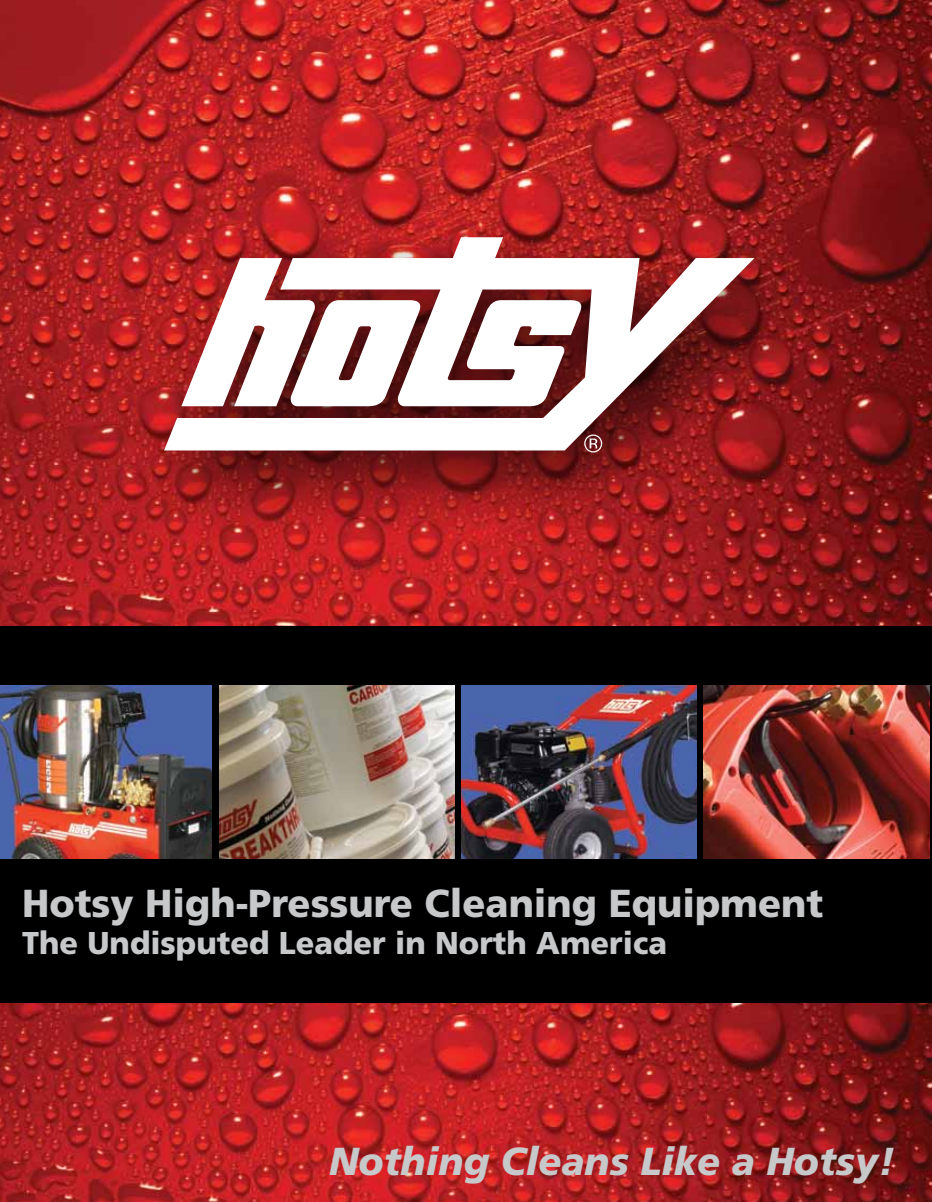
<style>
.page{position:relative;width:932px;height:1202px;background:#fff}
.page>*{position:absolute;margin:0;border:0;box-sizing:border-box;transform-origin:0 0}
.t1{font:900 39px "Frutiger";color:#c7c8ca}
.t2{font:italic 900 39px "Frutiger";color:#c7c8ca}
.t3{font:900 31.5px "Frutiger";color:#c7c8ca}
</style>
<div class="page">
<img style="left:0;top:1003px;width:932px;height:199px">
<div style="left:0;top:625px;width:932px;height:378px;background:#000"></div>
<img style="left:0;top:0;width:932px;height:626px">
<div style="left:130px;top:205px;width:694px;height:334px;background:#000;opacity:.75"></div>
<svg style="left:164px;top:237px;width:590px;height:213px"></svg>
<svg style="left:584px;top:434px;width:18px;height:18px"></svg>
<svg style="left:181px;top:258px;width:241px;height:148px"></svg>
<img style="left:461px;top:685px;width:235px;height:173px">
<img style="left:0;top:685px;width:211px;height:173px">
<img style="left:703px;top:685px;width:226px;height:173px">
<img style="left:219px;top:685px;width:235px;height:173px">
<p class="t1" style="left:22px;top:879px;width:802px">Hotsy High-Pressure Cleaning Equipment</p>
<p class="t3" style="left:22px;top:924px;width:646px">The Undisputed Leader in North America</p>
<p class="t2" style="left:329px;top:1137px;width:567px">Nothing Cleans Like a Hotsy!</p>
</div>
